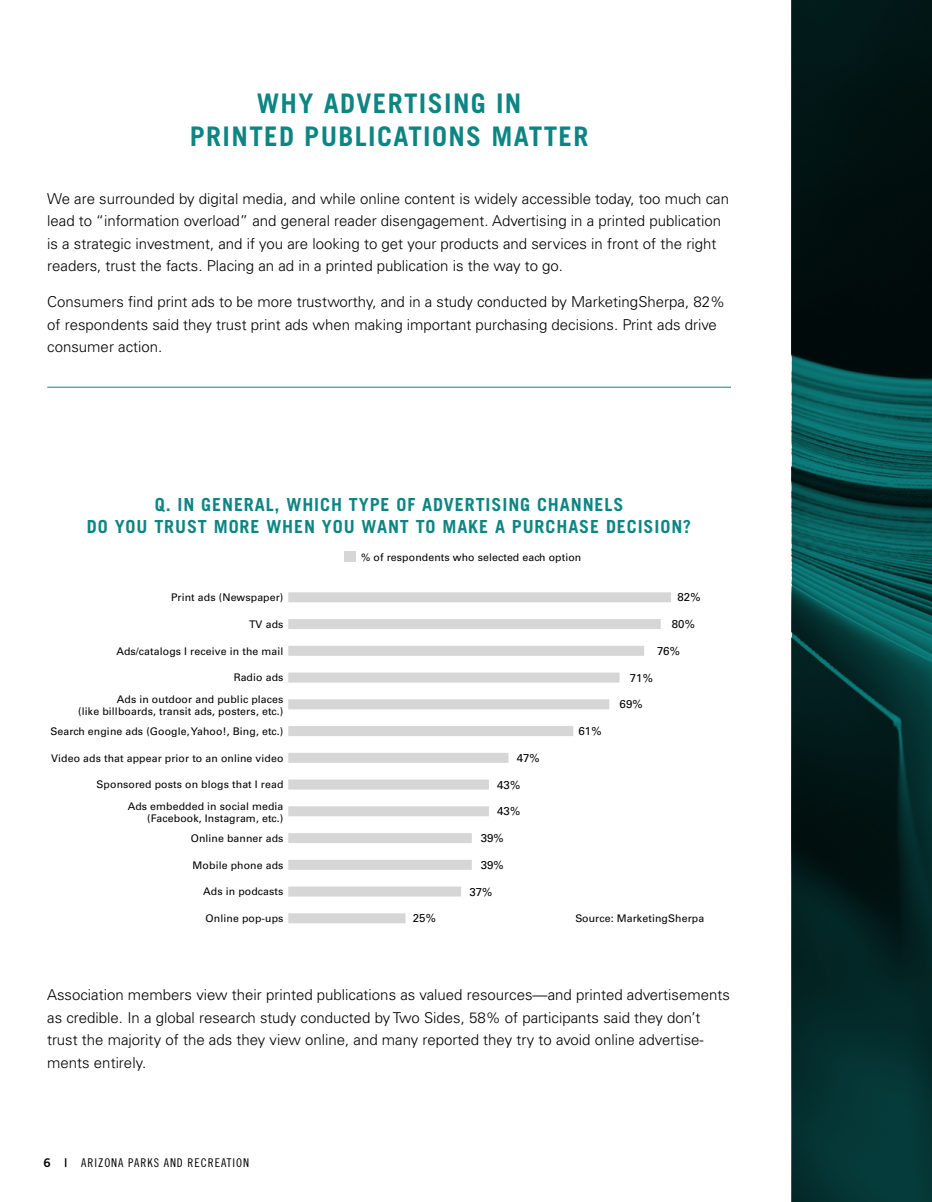
<style>
.page{position:relative;width:932px;height:1202px;background:#fff}
.page>*{position:absolute;margin:0;border:0;box-sizing:border-box;transform-origin:0 0}
.t1{font:700 27px/32.4px "Trade Gothic LT Std";letter-spacing:.05em;color:#0d8583;text-align:center}
.t2{font:700 18px/21.6px "Trade Gothic LT Std";letter-spacing:.05em;color:#0d8583;text-align:center}
.t3{font:300 15px/22.5px "Univers LT Std";color:#000}
.t4{font:12px "Trade Gothic LT Std Cn 18";letter-spacing:.08em;color:#000}
.t5{font:11.4px "Univers LT Std";letter-spacing:.01em;color:#000}
.t6{font:10.5px/12px "Univers LT Std";letter-spacing:.01em;color:#000;text-align:right}
.s1{font-family:"Trade Gothic LT Std Bd 2"}
</style>
<div class="page">
<svg style="left:792px;top:0;width:140px;height:1202px;background:#032b2b"></svg>
<div style="left:288px;top:592px;width:383px;height:10px;background:#d6d6d6"></div>
<div style="left:288px;top:672px;width:331px;height:10px;background:#d6d6d6"></div>
<div style="left:288px;top:753px;width:220px;height:10px;background:#d6d6d6"></div>
<div style="left:288px;top:833px;width:184px;height:10px;background:#d6d6d6"></div>
<div style="left:288px;top:619px;width:372px;height:10px;background:#d6d6d6"></div>
<div style="left:288px;top:699px;width:321px;height:10px;background:#d6d6d6"></div>
<div style="left:288px;top:779px;width:201px;height:10px;background:#d6d6d6"></div>
<div style="left:288px;top:859px;width:184px;height:10px;background:#d6d6d6"></div>
<div style="left:288px;top:646px;width:356px;height:10px;background:#d6d6d6"></div>
<div style="left:288px;top:726px;width:285px;height:10px;background:#d6d6d6"></div>
<div style="left:288px;top:806px;width:201px;height:10px;background:#d6d6d6"></div>
<div style="left:288px;top:886px;width:173px;height:10px;background:#d6d6d6"></div>
<div style="left:288px;top:913px;width:117px;height:10px;background:#d6d6d6"></div>
<div style="left:344px;top:551px;width:12px;height:11px;background:#d6d6d6"></div>
<hr style="left:47px;top:387px;width:684px;height:1px;background:#0d8583">
<h1 class="t1" style="left:190px;top:87px;width:400px">WHY ADVERTISING IN<br>PRINTED PUBLICATIONS MATTER</h1>
<p class="t3" style="left:47px;top:187px;width:683px">We are surrounded by digital media, and while online content is widely accessible today, too much can lead to “information overload” and general reader disengagement. Advertising in a printed publication is a strategic investment, and if you are looking to get your products and services in front of the right readers, trust the facts. Placing an ad in a printed publication is the way to go.</p>
<p class="t3" style="left:47px;top:290px;width:679px">Consumers find print ads to be more trustworthy, and in a study conducted by MarketingSherpa, 82% of respondents said they trust print ads when making important purchasing decisions. Print ads drive consumer action.</p>
<p class="t2" style="left:87px;top:493px;width:605px">Q. IN GENERAL, WHICH TYPE OF ADVERTISING CHANNELS<br>DO YOU TRUST MORE WHEN YOU WANT TO MAKE A PURCHASE DECISION?</p>
<p class="t6" style="left:361px;top:551px;width:222px">% of respondents who selected each option</p>
<p class="t6" style="left:171px;top:591px;width:114px">Print ads (Newspaper)</p>
<p class="t5" style="left:677px;top:590px;width:25px">82%</p>
<p class="t6" style="left:249px;top:618px;width:36px">TV ads</p>
<p class="t5" style="left:671px;top:617px;width:25px">80%</p>
<p class="t6" style="left:116px;top:645px;width:169px">Ads/catalogs I receive in the mail</p>
<p class="t5" style="left:657px;top:644px;width:24px">76%</p>
<p class="t6" style="left:234px;top:671px;width:51px">Radio ads</p>
<p class="t5" style="left:629px;top:671px;width:25px">71%</p>
<p class="t6" style="left:78px;top:693px;width:207px">Ads in outdoor and public places<br>(like billboards, transit ads, posters, etc.)</p>
<p class="t5" style="left:619px;top:697px;width:25px">69%</p>
<p class="t6" style="left:51px;top:725px;width:234px">Search engine ads (Google, Yahoo!, Bing, etc.)</p>
<p class="t5" style="left:578px;top:724px;width:25px">61%</p>
<p class="t6" style="left:51px;top:752px;width:234px">Video ads that appear prior to an online video</p>
<p class="t5" style="left:516px;top:751px;width:25px">47%</p>
<p class="t6" style="left:96px;top:778px;width:188px">Sponsored posts on blogs that I read</p>
<p class="t5" style="left:497px;top:778px;width:25px">43%</p>
<p class="t6" style="left:128px;top:800px;width:157px">Ads embedded in social media (Facebook, Instagram, etc.)</p>
<p class="t5" style="left:497px;top:804px;width:25px">43%</p>
<p class="t6" style="left:191px;top:832px;width:94px">Online banner ads</p>
<p class="t5" style="left:480px;top:831px;width:25px">39%</p>
<p class="t6" style="left:192px;top:859px;width:92px">Mobile phone ads</p>
<p class="t5" style="left:480px;top:858px;width:25px">39%</p>
<p class="t6" style="left:203px;top:885px;width:82px">Ads in podcasts</p>
<p class="t5" style="left:469px;top:885px;width:25px">37%</p>
<p class="t6" style="left:206px;top:912px;width:79px">Online pop-ups</p>
<p class="t5" style="left:413px;top:911px;width:25px">25%</p>
<p class="t6" style="left:575px;top:912px;width:130px">Source: MarketingSherpa</p>
<p class="t3" style="left:47px;top:983px;width:684px">Association members view their printed publications as valued resources—and printed advertisements as credible. In a global research study conducted by Two Sides, 58% of participants said they don’t trust the majority of the ads they view online, and many reported they try to avoid online advertise&shy;ments entirely.</p>
<p class="t4" style="left:43px;top:1155px;width:207px"><span class="s1">6 |</span> ARIZONA PARKS AND RECREATION</p>
</div>
